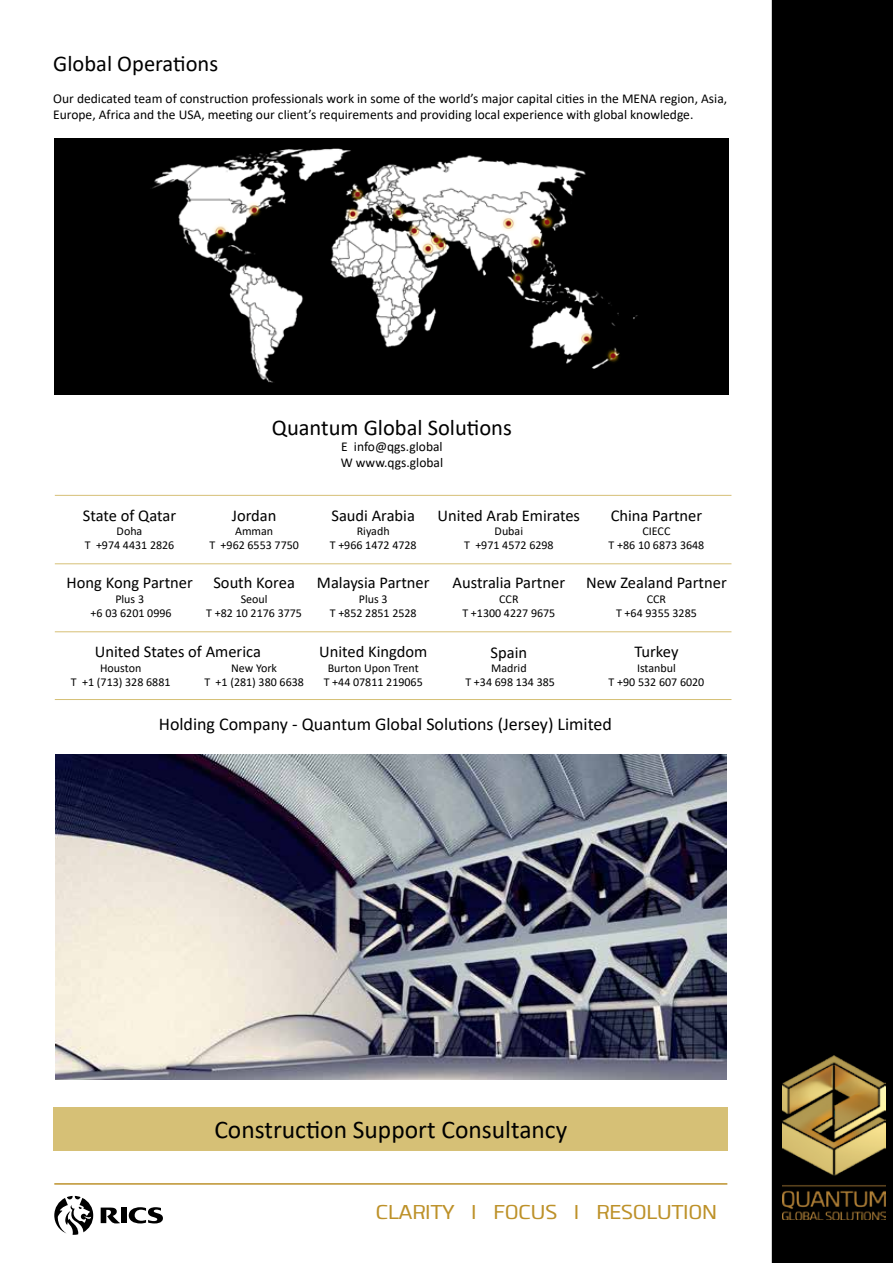
<style>
.page{position:relative;width:893px;height:1263px;background:#fff}
.page>*{position:absolute;margin:0;border:0;box-sizing:border-box;transform-origin:0 0}
.t1{font:25.5px "Calibri";color:#000}
.t2{font:22.5px "Calibri";color:#000}
.t3{font:21px "Clio XS Regular";letter-spacing:-.03em;color:#bd9129}
.t4{font:18px "Calibri";color:#000}
.t5{font:16.5px "Calibri";color:#000}
.t6{font:13.5px/16.2px "Calibri";color:#000}
.t7{font:12px/14.4px "Calibri";color:#000;text-align:center}
</style>
<div class="page">
<img style="left:56px;top:754px;width:671px;height:325px">
<div style="left:772px;top:0;width:121px;height:1263px;background:#000"></div>
<img style="left:782px;top:1055px;width:104px;height:165px">
<hr style="left:54px;top:1183px;width:673px;height:2px;background:#bd922d">
<svg style="left:129px;top:1207px;width:34px;height:16px"></svg>
<div style="left:121px;top:1207px;width:6px;height:16px;background:#000"></div>
<svg style="left:101px;top:1207px;width:19px;height:16px"></svg>
<svg style="left:54px;top:1196px;width:39px;height:39px"></svg>
<div style="left:54px;top:1107px;width:674px;height:44px;background:#d6c076"></div>
<div style="left:54px;top:138px;width:675px;height:256px;background:#000"></div>
<img style="left:152px;top:148px;width:486px;height:235px">
<hr style="left:55px;top:631px;width:676px;height:1px;background:#d6c076">
<hr style="left:55px;top:563px;width:676px;height:1px;background:#d6c076">
<hr style="left:55px;top:699px;width:676px;height:1px;background:#d6c076">
<hr style="left:55px;top:495px;width:676px;height:1px;background:#d6c076">
<h2 class="t2" style="left:53px;top:48px;width:166px">Global Operations</h2>
<p class="t6" style="left:53px;top:90px;width:675px">Our dedicated team of construction professionals work in some of the world’s major capital cities in the MENA region, Asia,<br>Europe, Africa and the USA, meeting our client’s requirements and providing local experience with global knowledge.</p>
<h2 class="t2" style="left:272px;top:412px;width:241px">Quantum Global Solutions</h2>
<p class="t6" style="left:341px;top:438px;width:104px">E info@qgs.global<br>W www.qgs.global</p>
<h3 class="t5" style="left:83px;top:504px;width:95px">State of Qatar</h3>
<p class="t7" style="left:85px;top:523px;width:91px">Doha<br>T +974 4431 2826</p>
<h3 class="t5" style="left:67px;top:571px;width:128px">Hong Kong Partner</h3>
<p class="t7" style="left:91px;top:591px;width:83px">Plus 3<br>+6 03 6201 0996</p>
<h3 class="t5" style="left:232px;top:504px;width:46px">Jordan</h3>
<p class="t7" style="left:209px;top:523px;width:91px">Amman<br>T +962 6553 7750</p>
<h3 class="t5" style="left:213px;top:571px;width:83px">South Korea</h3>
<p class="t7" style="left:206px;top:591px;width:97px">Seoul<br>T +82 10 2176 3775</p>
<h3 class="t5" style="left:331px;top:504px;width:85px">Saudi Arabia</h3>
<p class="t7" style="left:330px;top:523px;width:88px">Riyadh<br>T +966 1472 4728</p>
<h3 class="t5" style="left:438px;top:504px;width:144px">United Arab Emirates</h3>
<p class="t7" style="left:464px;top:523px;width:91px">Dubai<br>T +971 4572 6298</p>
<h3 class="t5" style="left:611px;top:504px;width:93px">China Partner</h3>
<p class="t7" style="left:609px;top:523px;width:97px">CIECC<br>T +86 10 6873 3648</p>
<h3 class="t5" style="left:317px;top:571px;width:114px">Malaysia Partner</h3>
<p class="t7" style="left:330px;top:591px;width:88px">Plus 3<br>T +852 2851 2528</p>
<h3 class="t5" style="left:453px;top:571px;width:114px">Australia Partner</h3>
<p class="t7" style="left:462px;top:591px;width:94px">CCR<br>T +1300 4227 9675</p>
<h3 class="t5" style="left:586px;top:571px;width:142px">New Zealand Partner</h3>
<p class="t7" style="left:616px;top:591px;width:82px">CCR<br>T +64 9355 3285</p>
<h3 class="t5" style="left:95px;top:640px;width:168px">United States of America</h3>
<h3 class="t5" style="left:634px;top:640px;width:45px">Turkey</h3>
<p class="t7" style="left:609px;top:660px;width:97px">Istanbul<br>T +90 532 607 6020</p>
<h3 class="t5" style="left:319px;top:640px;width:110px">United Kingdom</h3>
<p class="t7" style="left:324px;top:660px;width:101px">Burton Upon Trent<br>T +44 07811 219065</p>
<h3 class="t5" style="left:491px;top:641px;width:38px">Spain</h3>
<p class="t7" style="left:465px;top:660px;width:91px">Madrid<br>T +34 698 134 385</p>
<p class="t7" style="left:71px;top:660px;width:101px">Houston<br>T +1 (713) 328 6881</p>
<p class="t7" style="left:204px;top:660px;width:101px">New York<br>T +1 (281) 380 6638</p>
<h3 class="t4" style="left:159px;top:712px;width:455px">Holding Company - Quantum Global Solutions (Jersey) Limited</h3>
<h1 class="t1" style="left:214px;top:1112px;width:354px">Construction Support Consultancy</h1>
<h3 class="t3" style="left:376px;top:1200px;width:343px">CLARITY I FOCUS I RESOLUTION</h3>
</div>
